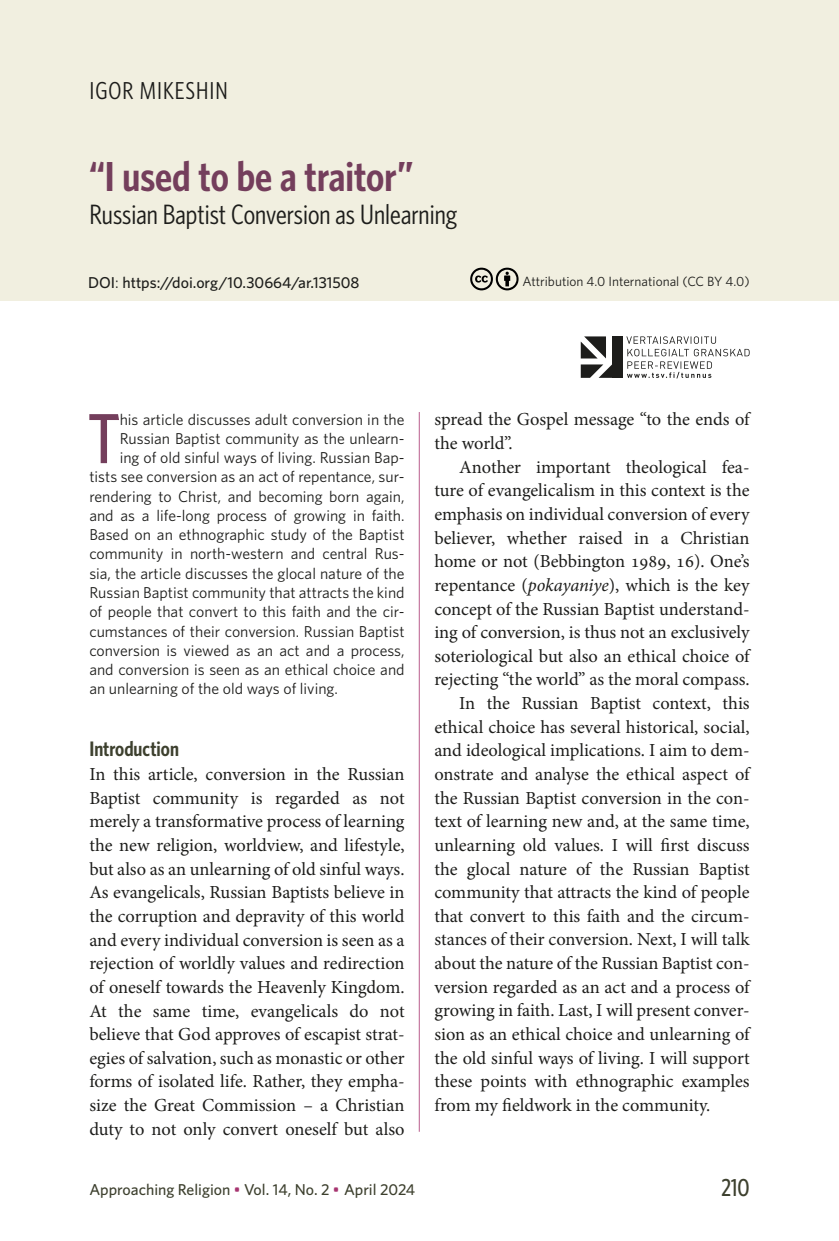
<style>
.page{position:relative;width:839px;height:1241px;background:#fff}
.page>*{position:absolute;margin:0;border:0;box-sizing:border-box;transform-origin:0 0}
.Ingressi{font:500 71.05px "Whitney Condensed";color:#743e5c}
.Artikkeli_otsikko{font:600 42px "Whitney Condensed";color:#743e5c}
.Artikkeli_selittävä{font:28px "Whitney Condensed";color:#1d1d1b}
.Kirjoittaja{font:24.5px "Whitney Condensed";letter-spacing:.04em;color:#1d1d1b}
.t1{font:500 24.5px "Whitney Condensed";color:#3d402e}
.Artikkelin_väliotsik{font:600 21px "Whitney Condensed";color:#3d402e}
.Leipis{font:18.38px/23.6px "Minion Pro";color:#1d1d1b;text-align:justify}
.Leipis_1__kpl{font:18.38px/23.6px "Minion Pro";letter-spacing:-.005em;color:#1d1d1b;text-align:justify}
.Ingressi-2{font:15.75px "Whitney";color:#1d1d1b}
.t2{font:500 15.75px "Whitney";color:#3d402e}
.t3{font:500 15.75px "Whitney";color:#1d1d1b}
.t4{font:13.3px "Whitney";color:#1d1d1b}
.s1{font-weight:400}
.s2{font-style:italic}
.s3{color:#a73570}
</style>
<div class="page">
<div style="left:0;top:0;width:838px;height:301px;background:#f1efe0"></div>
<hr style="left:419px;top:412px;width:1px;height:719px;background:#b95d8d">
<svg style="left:470px;top:267px;width:49px;height:24px"></svg>
<svg style="left:580px;top:336px;width:26px;height:22px"></svg>
<svg style="left:580px;top:364px;width:32px;height:14px"></svg>
<div style="left:612px;top:336px;width:10px;height:42px;background:#1d1d1b"></div>
<svg style="left:626px;top:336px;width:123px;height:42px"></svg>
<p class="Kirjoittaja" style="left:89px;top:76px;width:140px">IGOR MIKESHIN</p>
<h1 class="Artikkeli_otsikko" style="left:89px;top:150px;width:325px">“I used to be a traitor”</h1>
<h2 class="Artikkeli_selittävä" style="left:89px;top:197px;width:369px">Russian Baptist Conversion as Unlearning</h2>
<p class="t3" style="left:88px;top:272px;width:273px">DOI<span class="s1">:</span> https://doi.org/10.30664/ar.131508</p>
<p class="t4" style="left:522px;top:273px;width:229px">Attribution 4.0 International (CC BY 4.0)</p>
<p class="Ingressi" style="left:88px;top:394px;width:33px">T</p>
<p class="Ingressi-2" style="left:120px;top:408px;width:286px">his article discusses adult conversion in the</p>
<p class="Ingressi-2" style="left:120px;top:428px;width:286px">Russian Baptist community as the unlearn-</p>
<p class="Ingressi-2" style="left:120px;top:447px;width:286px">ing of old sinful ways of living. Russian Bap-</p>
<p class="Ingressi-2" style="left:89px;top:466px;width:317px">tists see conversion as an act of repentance, sur-</p>
<p class="Ingressi-2" style="left:89px;top:485px;width:317px">rendering to Christ, and becoming born again,</p>
<p class="Ingressi-2" style="left:89px;top:505px;width:317px">and as a life-long process of growing in faith.</p>
<p class="Ingressi-2" style="left:89px;top:524px;width:316px">Based on an ethnographic study of the Baptist</p>
<p class="Ingressi-2" style="left:89px;top:543px;width:317px">community in north-western and central Rus-</p>
<p class="Ingressi-2" style="left:89px;top:562px;width:316px">sia, the article discusses the glocal nature of the</p>
<p class="Ingressi-2" style="left:89px;top:582px;width:317px">Russian Baptist community that attracts the kind</p>
<p class="Ingressi-2" style="left:89px;top:601px;width:317px">of people that convert to this faith and the cir-</p>
<p class="Ingressi-2" style="left:89px;top:620px;width:317px">cumstances of their conversion. Russian Baptist</p>
<p class="Ingressi-2" style="left:89px;top:639px;width:317px">conversion is viewed as an act and a process,</p>
<p class="Ingressi-2" style="left:89px;top:659px;width:317px">and conversion is seen as an ethical choice and</p>
<p class="Ingressi-2" style="left:89px;top:678px;width:250px">an unlearning of the old ways of living.</p>
<h3 class="Artikkelin_väliotsik" style="left:89px;top:736px;width:91px">Introduction</h3>
<p class="Leipis_1__kpl" style="left:89px;top:762px;width:317px">In this article, conversion in the Russian Baptist community is regarded as not merely a transformative process of learning the new religion, worldview, and lifestyle, but also as an unlearning of old sinful ways.<br>As evangelicals, Russian Baptists believe in the corruption and depravity of this world and every individual conversion is seen as a rejection of worldly values and redirection of oneself towards the Heavenly Kingdom.<br>At the same time, evangelicals do not believe that God approves of escapist strat&shy;egies of salvation, such as monastic or other forms of isolated life. Rather, they empha&shy;size the Great Commission – a Christian duty to not only convert oneself but also</p>
<p class="Leipis_1__kpl" style="left:434px;top:407px;width:316px">spread the Gospel message “to the ends of the world”.</p>
<p class="Leipis" style="left:434px;top:455px;width:317px;text-indent:25px">Another important theological fea&shy;ture of evangelicalism in this context is the emphasis on individual conversion of every believer, whether raised in a Christian home or not (Bebbington 1989, 16). One’s repentance (<span class="s2">pokayaniye</span>), which is the key concept of the Russian Baptist understand&shy;ing of conversion, is thus not an exclusively soteriological but also an ethical choice of rejecting “the world” as the moral compass.</p>
<p class="Leipis" style="left:434px;top:691px;width:317px;text-indent:25px">In the Russian Baptist context, this ethical choice has several historical, social, and ideological implications. I aim to dem&shy;onstrate and analyse the ethical aspect of the Russian Baptist conversion in the con&shy;text of learning new and, at the same time, unlearning old values. I will first discuss the glocal nature of the Russian Baptist community that attracts the kind of people that convert to this faith and the circum&shy;stances of their conversion. Next, I will talk about the nature of the Russian Baptist con&shy;version regarded as an act and a process of growing in faith. Last, I will present conver&shy;sion as an ethical choice and unlearning of the old sinful ways of living. I will support these points with ethnographic examples from my fieldwork in the community.</p>
<p class="t2" style="left:89px;top:1179px;width:327px">Approaching Religion <span class="s3">•</span> Vol. 14, No. 2 <span class="s3">•</span> April 2024</p>
<h3 class="t1" style="left:721px;top:1171px;width:30px">210</h3>
</div>
